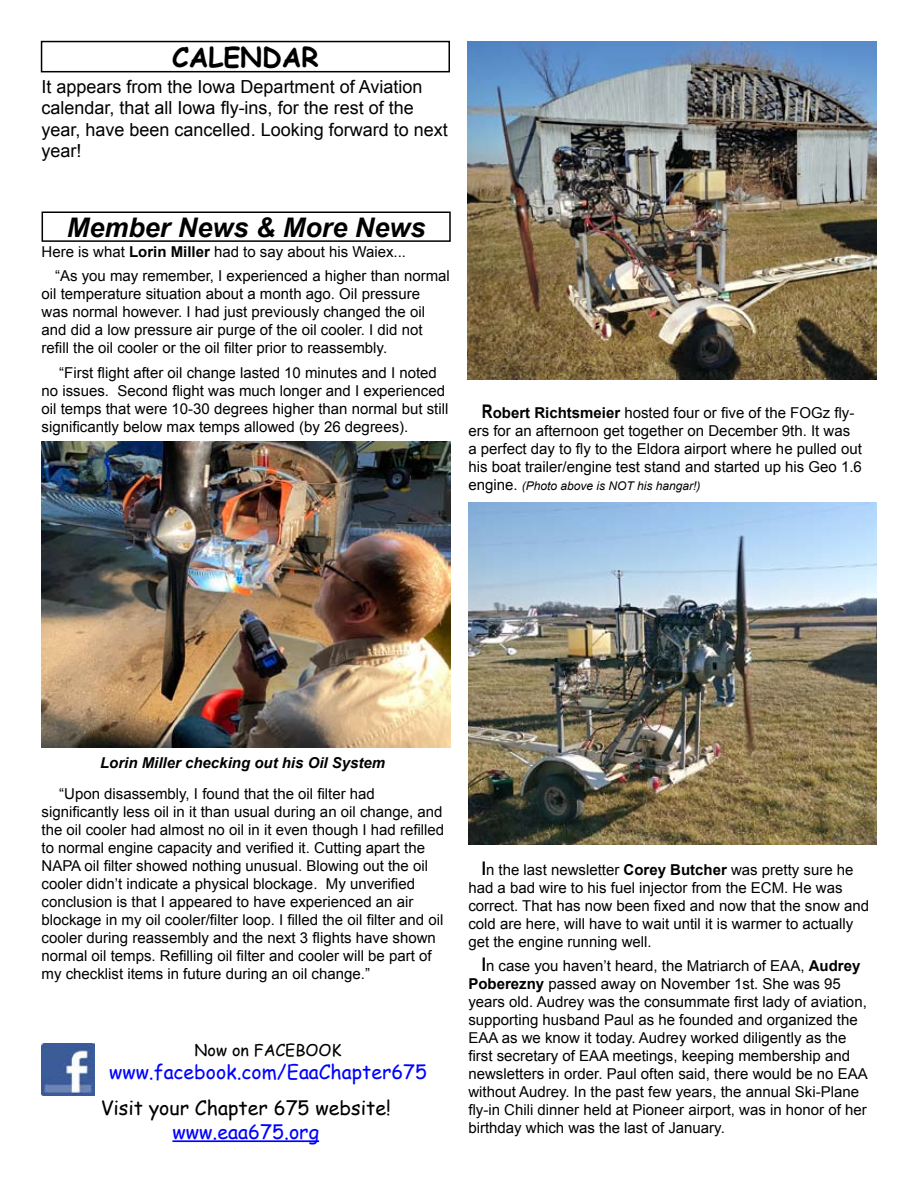
<style>
.page{position:relative;width:918px;height:1188px;background:#fff}
.page>*{position:absolute;margin:0;border:0;box-sizing:border-box;transform-origin:0 0}
.t1{font:italic 700 27px "Arial";color:#000}
.t2{font:700 27px "Comic Sans MS";color:#000}
.t3{font:19.65px "Comic Sans MS";color:#000}
.t4{font:19.65px "Comic Sans MS";color:#00f}
.t5{font:19.5px "Comic Sans MS";color:#00f}
.t6{font:18px/21.6px "Arial";color:#000}
.t7{font:16.2px "Comic Sans MS";color:#000}
.t8{font:15px/18px "Arial";color:#000}
.t9{font:italic 700 15px "Arial";color:#000}
.t10{font:italic 12px "Arial";color:#000}
.s1{font-weight:700}
.s2{font-weight:700;font-size:18.75px}
.s3{font-style:normal;font-size:15px}
</style>
<div class="page">
<div style="left:41px;top:41px;width:409px;height:31px;border:2px solid #000"></div>
<hr style="left:172px;top:1140px;width:147px;height:2px;background:#00f">
<div style="left:42px;top:212px;width:409px;height:30px;border:2px solid #000"></div>
<img style="left:42px;top:1043px;width:52px;height:53px">
<img style="left:42px;top:441px;width:409px;height:307px">
<img style="left:468px;top:42px;width:408px;height:338px">
<img style="left:468px;top:503px;width:408px;height:341px">
<h1 class="t2" style="left:172px;top:38px;width:148px">CALENDAR</h1>
<p class="t6" style="left:42px;top:76px;width:408px">It appears from the Iowa Department of Aviation calendar, that all Iowa fly-ins, for the rest of the year, have been cancelled. Looking forward to next year!</p>
<h1 class="t1" style="left:67px;top:209px;width:360px">Member News &amp; More News</h1>
<p class="t8" style="left:55px;top:239px;width:396px;line-height:24.8px;text-indent:-14px">Here is what <span class="s1">Lorin Miller</span> had to say about his Waiex...<br>“As you may remember, I experienced a higher than normal</p>
<p class="t8" style="left:42px;top:285px;width:385px">oil temperature situation about a month ago. Oil pressure was normal however. I had just previously changed the oil and did a low pressure air purge of the oil cooler. I did not refill the oil cooler or the oil filter prior to reassembly.</p>
<p class="t8" style="left:42px;top:364px;width:408px;text-indent:18px">“First flight after oil change lasted 10 minutes and I noted no issues. Second flight was much longer and I experienced oil temps that were 10-30 degrees higher than normal but still significantly below max temps allowed (by 26 degrees).</p>
<p class="t8" style="left:468px;top:404px;width:395px;text-indent:13px"><span class="s2">R</span><span class="s1">obert Richtsmeier</span> hosted four or five of the FOGz fly&shy;ers for an afternoon get together on December 9th. It was a perfect day to fly to the Eldora airport where he pulled out his boat trailer/engine test stand and started up his Geo 1.6</p>
<p class="t10" style="left:468px;top:478px;width:234px"><span class="s3">engine.</span> (Photo above is NOT his hangar!)</p>
<p class="t9" style="left:100px;top:753px;width:287px">Lorin Miller checking out his Oil System</p>
<p class="t8" style="left:42px;top:785px;width:404px;text-indent:18px">“Upon disassembly, I found that the oil filter had significantly less oil in it than usual during an oil change, and the oil cooler had almost no oil in it even though I had refilled to normal engine capacity and verified it. Cutting apart the NAPA oil filter showed nothing unusual. Blowing out the oil cooler didn’t indicate a physical blockage. My unverified conclusion is that I appeared to have experienced an air blockage in my oil cooler/filter loop. I filled the oil filter and oil cooler during reassembly and the next 3 flights have shown normal oil temps. Refilling oil filter and cooler will be part of my checklist items in future during an oil change.”</p>
<p class="t7" style="left:195px;top:1038px;width:148px">Now on FACEBOOK</p>
<h3 class="t5" style="left:109px;top:1058px;width:319px">www.facebook.com/EaaChapter675</h3>
<h2 class="t3" style="left:101px;top:1093px;width:292px">Visit your Chapter 675 website!</h2>
<h2 class="t4" style="left:172px;top:1117px;width:148px">www.eaa675.org</h2>
<p class="t8" style="left:468px;top:860px;width:402px;text-indent:14px"><span class="s2">I</span>n the last newsletter <span class="s1">Corey Butcher</span> was pretty sure he had a bad wire to his fuel injector from the ECM. He was correct. That has now been fixed and now that the snow and cold are here, will have to wait until it is warmer to actually get the engine running well.</p>
<p class="t8" style="left:468px;top:957px;width:401px;text-indent:14px"><span class="s2">I</span>n case you haven’t heard, the Matriarch of EAA, <span class="s1">Audrey Poberezny</span> passed away on November 1st. She was 95 years old. Audrey was the consummate first lady of aviation, supporting husband Paul as he founded and organized the EAA as we know it today. Audrey worked diligently as the first secretary of EAA meetings, keeping membership and newsletters in order. Paul often said, there would be no EAA without Audrey. In the past few years, the annual Ski-Plane fly-in Chili dinner held at Pioneer airport, was in honor of her birthday which was the last of January.</p>
</div>
